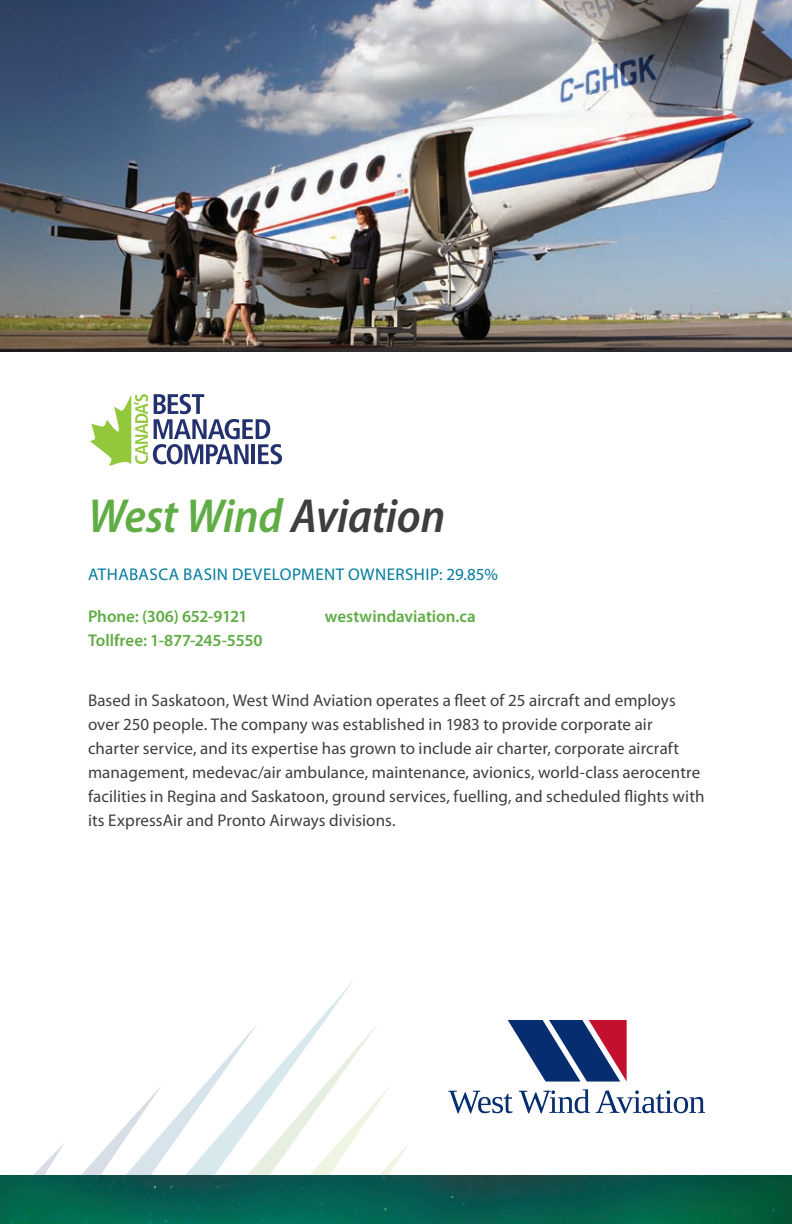
<style>
.page{position:relative;width:792px;height:1224px;background:#fff}
.page>*{position:absolute;margin:0;border:0;box-sizing:border-box;transform-origin:0 0}
.t1{font:italic 600 semi-condensed 48px "Myriad Pro";letter-spacing:-.005em;color:#60ac45}
.t2{font:17px/24px "Myriad Pro";letter-spacing:.005em;color:#3e3e3f}
.t3{font:600 17px/24px "Myriad Pro";letter-spacing:-.005em;color:#60ac45}
.t4{font:17px "Myriad Pro";letter-spacing:.025em;color:#007c9d}
.s1{color:#3e3e3f}
</style>
<div class="page">
<svg style="left:33px;top:1022px;width:376px;height:153px"></svg>
<img style="left:0;top:1175px;width:792px;height:49px">
<img style="left:0;top:0;width:792px;height:352px">
<svg style="left:448px;top:1091px;width:65px;height:22px"></svg>
<svg style="left:519px;top:1089px;width:71px;height:24px"></svg>
<svg style="left:596px;top:1090px;width:109px;height:23px"></svg>
<svg style="left:508px;top:1020px;width:119px;height:62px"></svg>
<svg style="left:90px;top:394px;width:192px;height:72px"></svg>
<h1 class="t1" style="left:88px;top:486px;width:359px">West Wind <span class="s1">Aviation</span></h1>
<p class="t4" style="left:88px;top:564px;width:411px">ATHABASCA BASIN DEVELOPMENT OWNERSHIP: 29.85%</p>
<p class="t3" style="left:88px;top:604px;width:176px">Phone: (306) 652-9121<br>Tollfree: 1-877-245-5550</p>
<p class="t3" style="left:325px;top:604px;width:152px">westwindaviation.ca</p>
<p class="t2" style="left:88px;top:688px;width:618px">Based in Saskatoon, West Wind Aviation operates a fleet of 25 aircraft and employs over 250 people. The company was established in 1983 to provide corporate air charter service, and its expertise has grown to include air charter, corporate aircraft management, medevac/air ambulance, maintenance, avionics, world-class aerocentre facilities in Regina and Saskatoon, ground services, fuelling, and scheduled flights with its ExpressAir and Pronto Airways divisions.</p>
</div>
